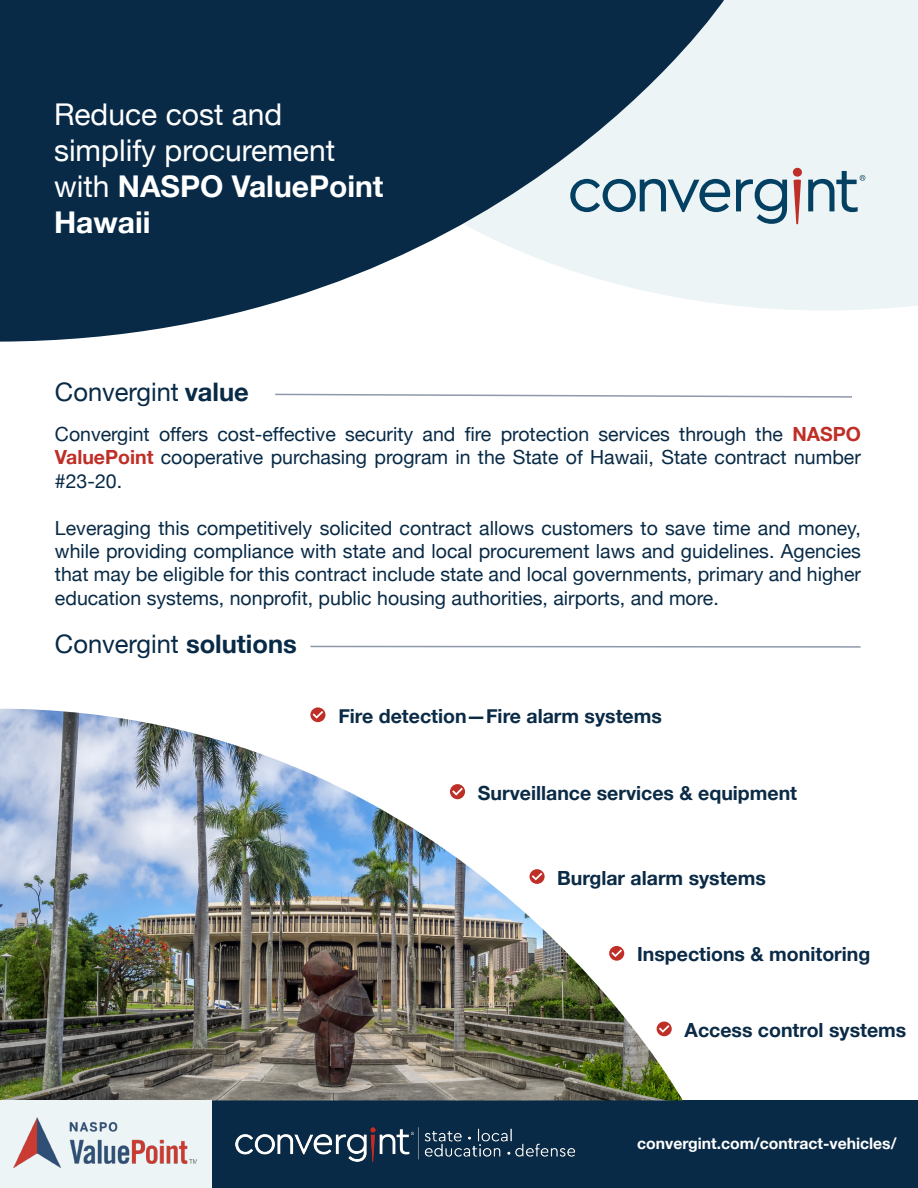
<style>
.page{position:relative;width:918px;height:1188px;background:#fff}
.page>*{position:absolute;margin:0;border:0;box-sizing:border-box;transform-origin:0 0}
.t1{font:30px/36px "Helvetica Neue";color:#fff}
.t2{font:25.5px "Helvetica Neue";color:#082a46}
.t3{font:19.5px/23.4px "Helvetica Neue";color:#082a46;text-align:justify}
.t4{font:700 19.5px "Helvetica Neue";color:#0a2a46}
.t5{font:700 15.75px "Helvetica Neue";color:#fff}
.s1{font-weight:700}
.s2{font-weight:700;color:#be2f27}
</style>
<div class="page">
<div style="left:724px;top:0;width:194px;height:310px;background:#edf4f6"></div>
<svg style="left:0;top:0;width:724px;height:342px;background:#4a6478"></svg>
<svg style="left:793px;top:168px;width:9px;height:56px"></svg>
<svg style="left:570px;top:179px;width:160px;height:33px;background:#97b2bf"></svg>
<svg style="left:736px;top:179px;width:51px;height:45px;background:#94b0be"></svg>
<svg style="left:808px;top:171px;width:57px;height:41px;background:#a5bdc9"></svg>
<svg style="left:275px;top:393px;width:577px;height:5px"></svg>
<svg style="left:310px;top:645px;width:551px;height:3px"></svg>
<div style="left:0;top:1101px;width:918px;height:87px;background:#082a46"></div>
<img style="left:0;top:709px;width:683px;height:392px">
<svg style="left:310px;top:707px;width:15px;height:15px"></svg>
<svg style="left:313px;top:711px;width:10px;height:8px"></svg>
<div style="left:609px;top:946px;width:15px;height:15px;background:#be2f27;border-radius:50%"></div>
<svg style="left:611px;top:949px;width:11px;height:8px"></svg>
<svg style="left:529px;top:869px;width:16px;height:15px"></svg>
<svg style="left:532px;top:873px;width:10px;height:7px"></svg>
<div style="left:657px;top:1022px;width:15px;height:14px;background:#be2f27;border-radius:50%"></div>
<svg style="left:659px;top:1025px;width:11px;height:8px"></svg>
<div style="left:450px;top:784px;width:15px;height:15px;background:#be2f27;border-radius:50%"></div>
<svg style="left:452px;top:788px;width:11px;height:8px"></svg>
<img style="left:235px;top:1127px;width:341px;height:34px">
<div style="left:0;top:1101px;width:212px;height:87px;background:#edf4f6"></div>
<img style="left:13px;top:1118px;width:183px;height:50px">
<p class="t1" style="left:54px;top:95px;width:331px">Reduce cost and simplify procurement with <span class="s1">NASPO ValuePoint<br>Hawaii</span></p>
<p class="t2" style="left:55px;top:377px;width:195px">Convergint <span class="s1">value</span></p>
<p class="t3" style="left:55px;top:422px;width:808px">Convergint offers cost-effective security and fire protection services through the <span class="s2">NASPO ValuePoint</span> cooperative purchasing program in the State of Hawaii, State contract number #23-20.</p>
<p class="t3" style="left:55px;top:516px;width:808px">Leveraging this competitively solicited contract allows customers to save time and money, while providing compliance with state and local procurement laws and guidelines. Agencies that may be eligible for this contract include state and local governments, primary and higher education systems, nonprofit, public housing authorities, airports, and more.</p>
<p class="t2" style="left:55px;top:629px;width:243px">Convergint <span class="s1">solutions</span></p>
<p class="t4" style="left:338px;top:704px;width:325px">Fire detection—Fire alarm systems</p>
<p class="t4" style="left:478px;top:781px;width:321px">Surveillance services &amp; equipment</p>
<p class="t4" style="left:557px;top:866px;width:210px">Burglar alarm systems</p>
<p class="t4" style="left:637px;top:942px;width:235px">Inspections &amp; monitoring</p>
<p class="t4" style="left:685px;top:1018px;width:223px">Access control systems</p>
<p class="t5" style="left:637px;top:1134px;width:261px">convergint.com/contract-vehicles/</p>
</div>
